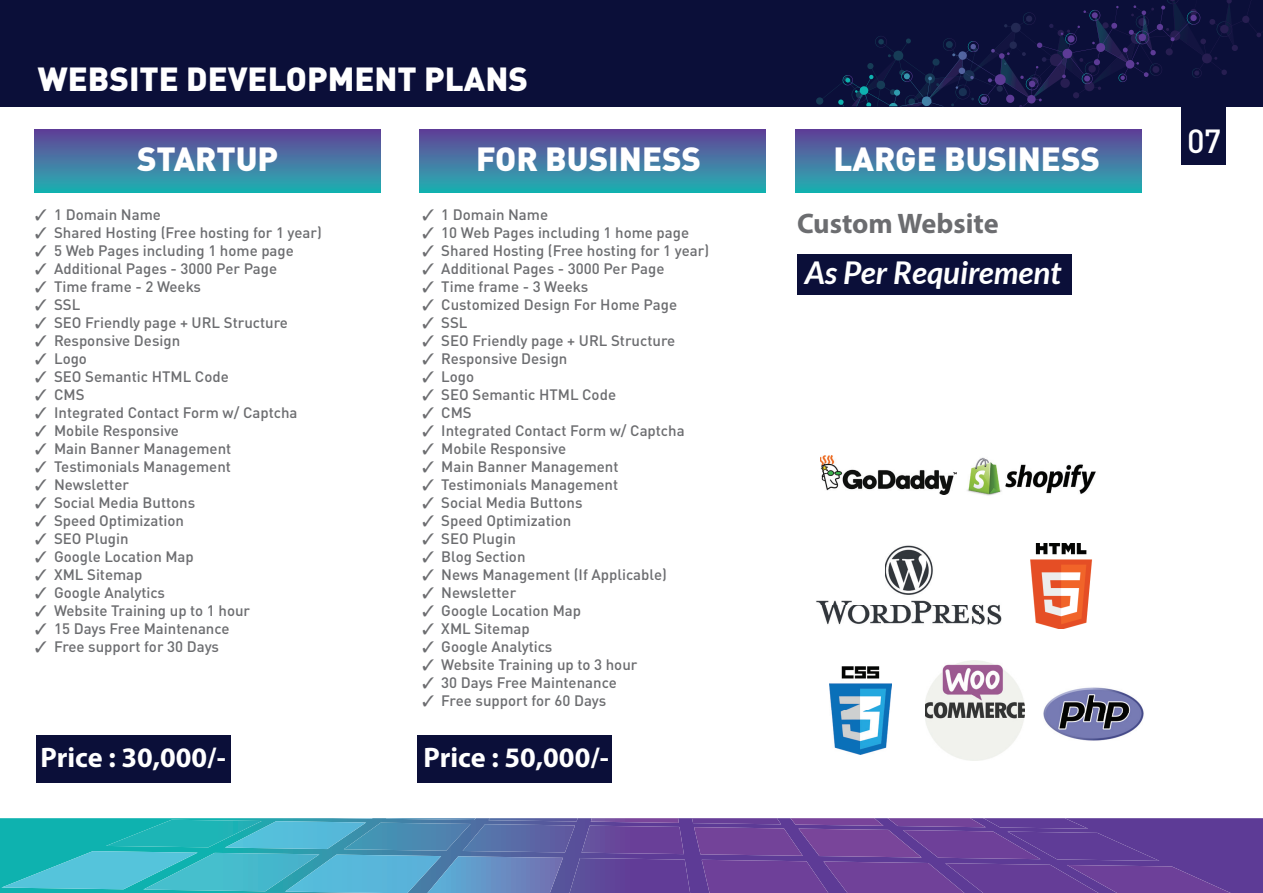
<style>
.page{position:relative;width:1263px;height:893px;background:#fff}
.page>*{position:absolute;margin:0;border:0;box-sizing:border-box;transform-origin:0 0}
.t1{font:900 33.15px "DIN Pro";color:#fff}
.t2{font:900 33px "DIN Pro";color:#fff}
.t3{font:500 33px "DIN Pro";color:#fff}
.t4{font:italic 700 31.35px "Lato";color:#fff}
.t5{font:700 28.35px "Myriad Pro";color:#fff}
.t6{font:700 28.35px "Myriad Pro";color:#6c6d70}
.t7{font:500 15px "DIN Pro";color:#6c6d70}
</style>
<div class="page">
<div style="left:417px;top:735px;width:195px;height:48px;background:#0b0f39"></div>
<div style="left:0;top:0;width:1263px;height:106px;background:#0b0f39"></div>
<svg style="left:842px;top:0;width:419px;height:106px"></svg>
<div style="left:0;top:818px;width:1263px;height:75px;background:#5d3b96"></div>
<svg style="left:1px;top:818px;width:1229px;height:75px;background:#566faa"></svg>
<div style="left:1181px;top:104px;width:45px;height:60px;background:#0b0f39"></div>
<div style="left:420px;top:129px;width:345px;height:63px;background:linear-gradient(to bottom,#643f97,#23b1b2)"></div>
<div style="left:796px;top:129px;width:345px;height:63px;background:linear-gradient(to bottom,#643f97,#23b1b2)"></div>
<div style="left:35px;top:129px;width:345px;height:63px;background:linear-gradient(to bottom,#643f97,#23b1b2)"></div>
<img style="left:820px;top:456px;width:134px;height:38px">
<img style="left:954px;top:457px;width:142px;height:39px">
<img style="left:816px;top:545px;width:186px;height:80px">
<img style="left:1030px;top:543px;width:62px;height:86px">
<img style="left:829px;top:667px;width:63px;height:87px">
<img style="left:925px;top:661px;width:99px;height:99px">
<img style="left:1043px;top:687px;width:101px;height:54px">
<div style="left:36px;top:735px;width:195px;height:48px;background:#0b0f39"></div>
<div style="left:797px;top:254px;width:275px;height:41px;background:#0b0f39"></div>
<h2 class="t2" style="left:38px;top:51px;width:492px">WEBSITE DEVELOPMENT PLANS</h2>
<h1 class="t1" style="left:137px;top:131px;width:143px">STARTUP</h1>
<h1 class="t1" style="left:476px;top:131px;width:227px">FOR BUSINESS</h1>
<h1 class="t1" style="left:833px;top:131px;width:268px">LARGE BUSINESS</h1>
<p class="t7" style="left:35px;top:203px;width:128px">✓ 1 Domain Name</p>
<p class="t7" style="left:35px;top:221px;width:288px">✓ Shared Hosting (Free hosting for 1 year)</p>
<p class="t7" style="left:35px;top:239px;width:260px">✓ 5 Web Pages including 1 home page</p>
<p class="t7" style="left:35px;top:257px;width:244px">✓ Additional Pages - 3000 Per Page</p>
<p class="t7" style="left:35px;top:275px;width:167px">✓ Time frame - 2 Weeks</p>
<p class="t7" style="left:35px;top:293px;width:47px">✓ SSL</p>
<p class="t7" style="left:35px;top:311px;width:255px">✓ SEO Friendly page + URL Structure</p>
<p class="t7" style="left:35px;top:329px;width:147px">✓ Responsive Design</p>
<p class="t7" style="left:35px;top:347px;width:54px">✓ Logo</p>
<p class="t7" style="left:35px;top:365px;width:195px">✓ SEO Semantic HTML Code</p>
<p class="t7" style="left:35px;top:383px;width:51px">✓ CMS</p>
<p class="t7" style="left:35px;top:401px;width:264px">✓ Integrated Contact Form w/ Captcha</p>
<p class="t7" style="left:35px;top:419px;width:146px">✓ Mobile Responsive</p>
<p class="t7" style="left:35px;top:437px;width:198px">✓ Main Banner Management</p>
<p class="t7" style="left:35px;top:455px;width:198px">✓ Testimonials Management</p>
<p class="t7" style="left:35px;top:473px;width:96px">✓ Newsletter</p>
<p class="t7" style="left:35px;top:491px;width:162px">✓ Social Media Buttons</p>
<p class="t7" style="left:35px;top:509px;width:151px">✓ Speed Optimization</p>
<p class="t7" style="left:35px;top:527px;width:95px">✓ SEO Plugin</p>
<p class="t7" style="left:35px;top:545px;width:160px">✓ Google Location Map</p>
<p class="t7" style="left:35px;top:563px;width:109px">✓ XML Sitemap</p>
<p class="t7" style="left:35px;top:581px;width:132px">✓ Google Analytics</p>
<p class="t7" style="left:35px;top:599px;width:217px">✓ Website Training up to 1 hour</p>
<p class="t7" style="left:35px;top:617px;width:196px">✓ 15 Days Free Maintenance</p>
<p class="t7" style="left:35px;top:635px;width:186px">✓ Free support for 30 Days</p>
<p class="t7" style="left:422px;top:203px;width:128px">✓ 1 Domain Name</p>
<p class="t7" style="left:422px;top:221px;width:268px">✓ 10 Web Pages including 1 home page</p>
<p class="t7" style="left:422px;top:239px;width:288px">✓ Shared Hosting (Free hosting for 1 year)</p>
<p class="t7" style="left:422px;top:257px;width:244px">✓ Additional Pages - 3000 Per Page</p>
<p class="t7" style="left:422px;top:275px;width:167px">✓ Time frame - 3 Weeks</p>
<p class="t7" style="left:422px;top:293px;width:256px">✓ Customized Design For Home Page</p>
<p class="t7" style="left:422px;top:311px;width:47px">✓ SSL</p>
<p class="t7" style="left:422px;top:329px;width:255px">✓ SEO Friendly page + URL Structure</p>
<p class="t7" style="left:422px;top:347px;width:147px">✓ Responsive Design</p>
<p class="t7" style="left:422px;top:365px;width:54px">✓ Logo</p>
<p class="t7" style="left:422px;top:383px;width:195px">✓ SEO Semantic HTML Code</p>
<p class="t7" style="left:422px;top:401px;width:51px">✓ CMS</p>
<p class="t7" style="left:422px;top:419px;width:264px">✓ Integrated Contact Form w/ Captcha</p>
<p class="t7" style="left:422px;top:437px;width:146px">✓ Mobile Responsive</p>
<p class="t7" style="left:422px;top:455px;width:198px">✓ Main Banner Management</p>
<p class="t7" style="left:422px;top:473px;width:198px">✓ Testimonials Management</p>
<p class="t7" style="left:422px;top:491px;width:162px">✓ Social Media Buttons</p>
<p class="t7" style="left:422px;top:509px;width:151px">✓ Speed Optimization</p>
<p class="t7" style="left:422px;top:527px;width:95px">✓ SEO Plugin</p>
<p class="t7" style="left:422px;top:545px;width:105px">✓ Blog Section</p>
<p class="t7" style="left:422px;top:563px;width:246px">✓ News Management (If Applicable)</p>
<p class="t7" style="left:422px;top:581px;width:96px">✓ Newsletter</p>
<p class="t7" style="left:422px;top:599px;width:160px">✓ Google Location Map</p>
<p class="t7" style="left:422px;top:617px;width:109px">✓ XML Sitemap</p>
<p class="t7" style="left:422px;top:635px;width:132px">✓ Google Analytics</p>
<p class="t7" style="left:422px;top:653px;width:217px">✓ Website Training up to 3 hour</p>
<p class="t7" style="left:422px;top:671px;width:196px">✓ 30 Days Free Maintenance</p>
<p class="t7" style="left:422px;top:689px;width:186px">✓ Free support for 60 Days</p>
<h3 class="t6" style="left:797px;top:205px;width:203px">Custom Website</h3>
<h3 class="t4" style="left:805px;top:254px;width:258px">As Per Requirement</h3>
<h3 class="t5" style="left:41px;top:739px;width:187px">Price : 30,000/-</h3>
<h3 class="t5" style="left:424px;top:739px;width:187px">Price : 50,000/-</h3>
<h2 class="t3" style="left:1187px;top:115px;width:36px">07</h2>
</div>
